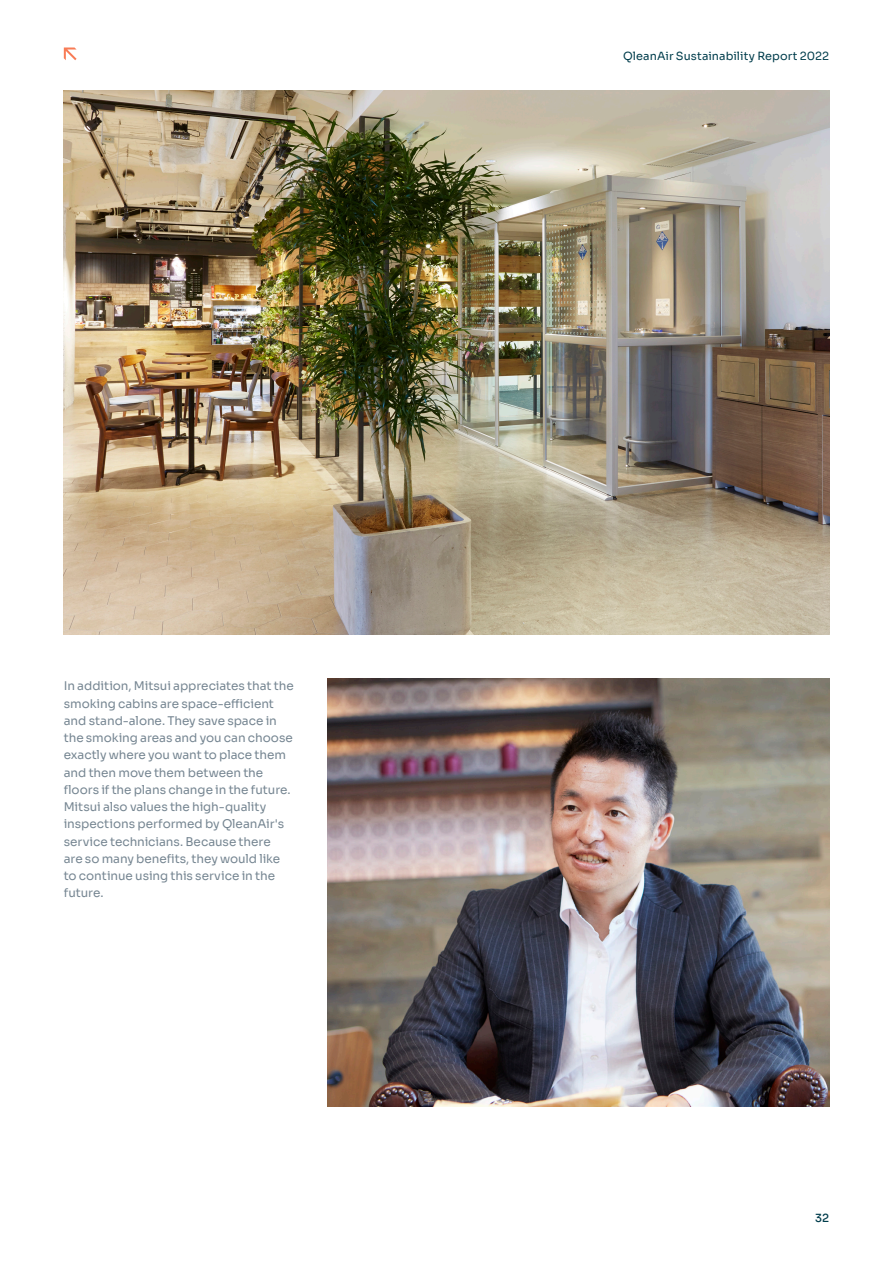
<style>
.page{position:relative;width:893px;height:1263px;background:#fff}
.page>*{position:absolute;margin:0;border:0;box-sizing:border-box;transform-origin:0 0}
.Body_8pt_MAIN{font:12px/17.2px "Sora";letter-spacing:-.005em;color:#768692}
.t1{font:11.25px "Sora";letter-spacing:.005em;color:#003d4c}
.t2{font:500 11.25px "Sora";color:#003d4c}
</style>
<div class="page">
<svg style="left:64px;top:48px;width:13px;height:12px"></svg>
<img style="left:328px;top:679px;width:501px;height:428px">
<img style="left:64px;top:90px;width:765px;height:544px">
<p class="Body_8pt_MAIN" style="left:64px;top:676px;width:232px">In addition, Mitsui appreciates that the smoking cabins are space-efficient and stand-alone. They save space in the smoking areas and you can choose exactly where you want to place them and then move them between the floors if the plans change in the future.<br>Mitsui also values the high-quality inspections performed by QleanAir's service technicians. Because there<br>are so many benefits, they would like to continue using this service in the future.</p>
<p class="t1" style="left:623px;top:47px;width:207px">QleanAir Sustainability Report 2022</p>
<p class="t2" style="left:815px;top:1209px;width:16px">32</p>
</div>
